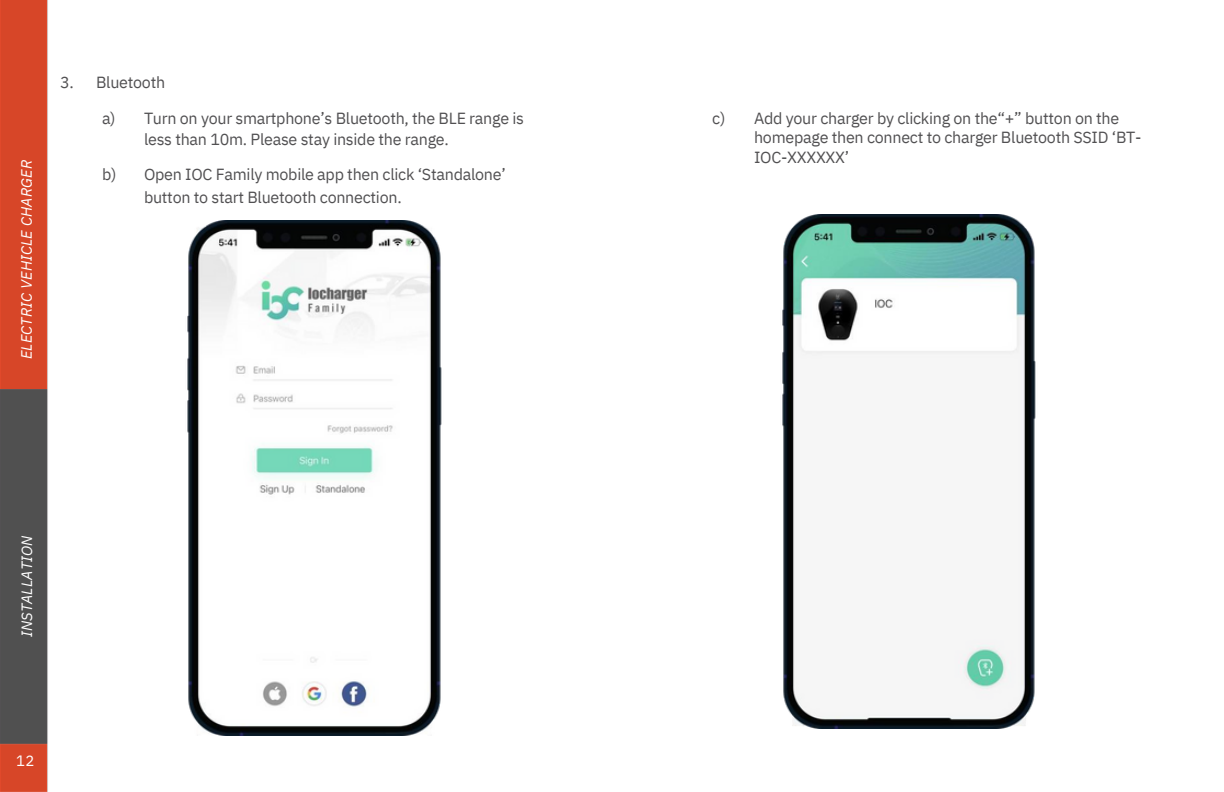
<style>
.page{position:relative;width:1224px;height:792px;background:#fff}
.page>*{position:absolute;margin:0;border:0;box-sizing:border-box;transform-origin:0 0}
.t1{font:16px/19.6px "IBM Plex Sans";letter-spacing:-.015em;color:#515052}
.t2{font:italic 14.8px "IBM Plex Sans";letter-spacing:.01em;color:#fff}
.t3{font:14.8px "IBM Plex Sans";color:#fff}
</style>
<div class="page">
<img style="left:0;top:0;width:48px;height:792px">
<img style="left:187px;top:221px;width:255px;height:514px">
<img style="left:782px;top:214px;width:254px;height:515px">
<p class="t1" style="left:60px;top:72px;width:15px">3.</p>
<p class="t1" style="left:96px;top:72px;width:71px">Bluetooth</p>
<p class="t1" style="left:102px;top:109px;width:15px">a)</p>
<p class="t1" style="left:144px;top:109px;width:382px">Turn on your smartphone’s Bluetooth, the BLE range is</p>
<p class="t1" style="left:144px;top:130px;width:306px">less than 10m. Please stay inside the range.</p>
<p class="t1" style="left:102px;top:164px;width:16px">b)</p>
<p class="t2" style="left:17px;top:359px;width:201px;rotate:-90deg">ELECTRIC VEHICLE CHARGER</p>
<p class="t1" style="left:144px;top:164px;width:363px">Open IOC Family mobile app then click ‘Standalone’</p>
<p class="t1" style="left:144px;top:187px;width:259px">button to start Bluetooth connection.</p>
<p class="t2" style="left:17px;top:637px;width:103px;rotate:-90deg">INSTALLATION</p>
<p class="t3" style="left:16px;top:751px;width:20px">12</p>
<p class="t1" style="left:712px;top:108px;width:15px">c)</p>
<p class="t1" style="left:754px;top:108px;width:389px">Add your charger by clicking on the“+” button on the homepage then connect to charger Bluetooth SSID ‘BT-<br>IOC-XXXXXX’</p>
</div>
